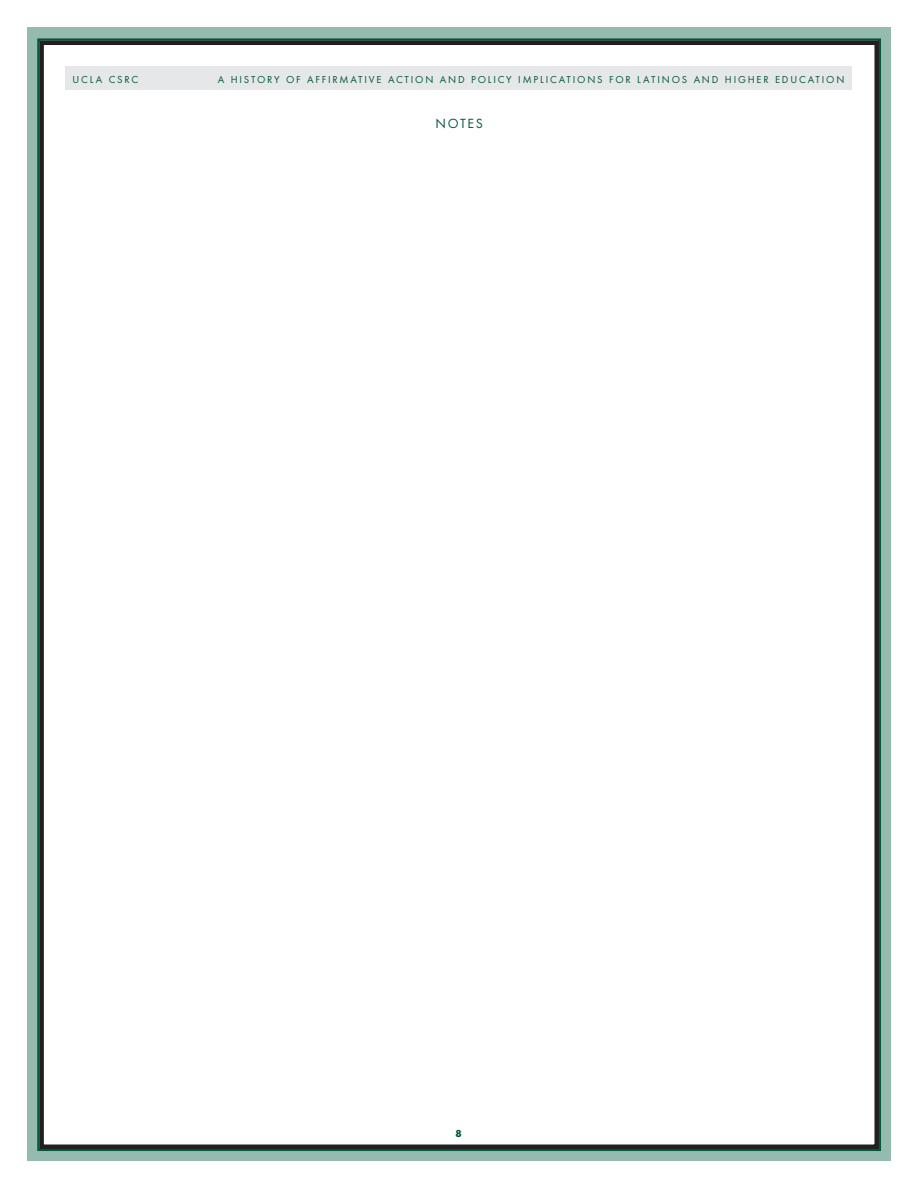
<style>
.page{position:relative;width:918px;height:1188px;background:#fff}
.page>*{position:absolute;margin:0;border:0;box-sizing:border-box;transform-origin:0 0}
._02sub1{font:13.8px "Futura T";letter-spacing:.125em;color:#005838}
.t1{font:10.5px "Futura T";letter-spacing:.17em;color:#005838}
.t2{font:700 10.5px "Futura T";color:#005838}
</style>
<div class="page">
<div style="left:27px;top:27px;width:864px;height:1134px;border:12px solid #95bbaf"></div>
<div style="left:39px;top:40px;width:840px;height:1109px;border:4px solid #231f20"></div>
<div style="left:65px;top:66px;width:787px;height:24px;background:#e6e7e9"></div>
<p class="t1" style="left:73px;top:74px;width:67px">UCLA CSRC</p>
<p class="t1" style="left:218px;top:74px;width:628px">A HISTORY OF AFFIRMATIVE ACTION AND POLICY IMPLICATIONS FOR LATINOS AND HIGHER EDUCATION</p>
<p class="_02sub1" style="left:435px;top:115px;width:49px">NOTES</p>
<p class="t2" style="left:455px;top:1127px;width:8px">8</p>
</div>
